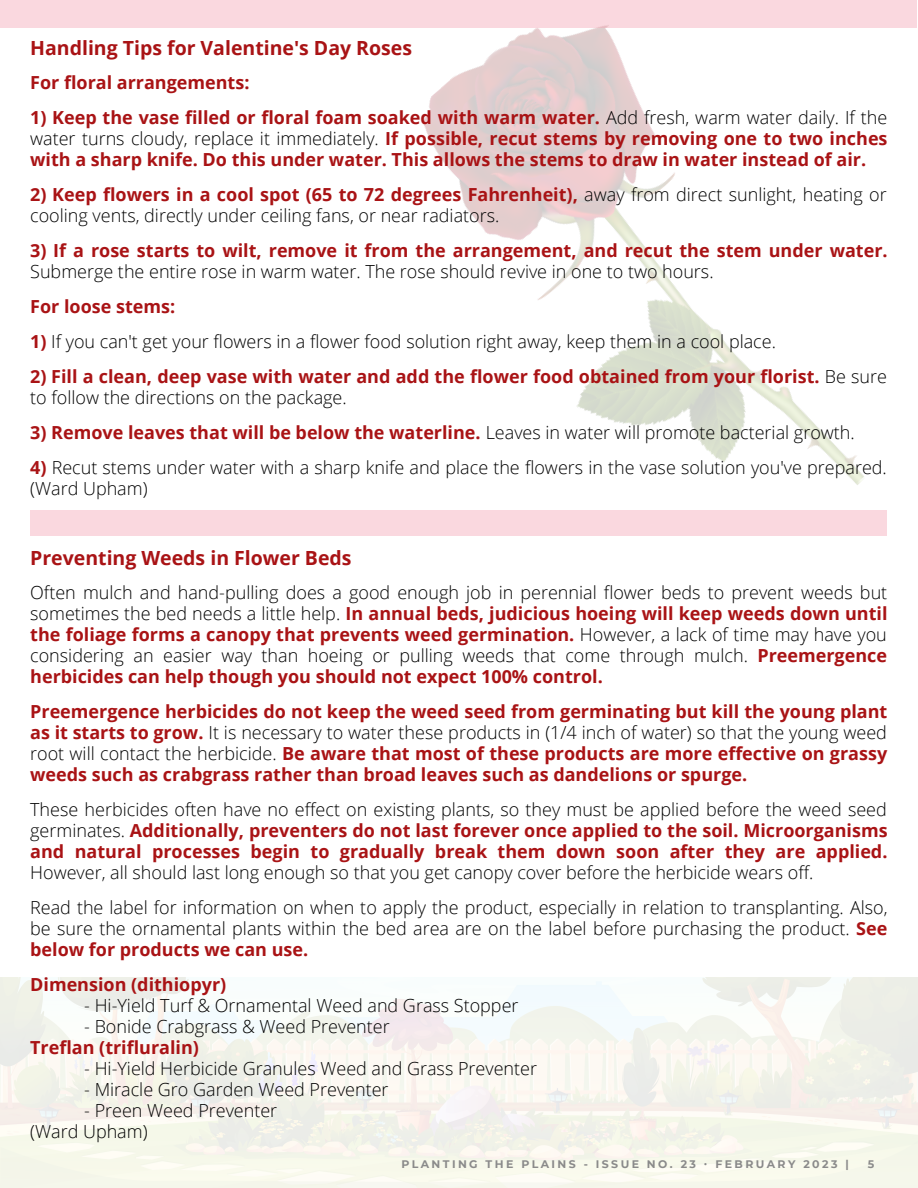
<style>
.page{position:relative;width:918px;height:1188px;background:#fff}
.page>*{position:absolute;margin:0;border:0;box-sizing:border-box;transform-origin:0 0}
.t1{font:700 19.5px "Open Sans";color:#a91315}
.t2{font:300 18px/21px "Open Sans";color:#000}
.t3{font:700 18px/21px "Open Sans";color:#a91315;text-align:justify}
.t4{font:700 10.95px "Montserrat";letter-spacing:.22em;color:#8a8a8a}
.s1{font-weight:300;color:#000}
.s2{font-weight:700;color:#a91315}
</style>
<div class="page">
<img style="left:358px;top:27px;width:559px;height:509px">
<div style="left:30px;top:510px;width:857px;height:25px;background:#fad8df"></div>
<div style="left:0;top:0;width:917px;height:27px;background:#fad8df"></div>
<p class="t1" style="left:30px;top:34px;width:383px">Handling Tips for Valentine's Day Roses</p>
<p class="t3" style="left:30px;top:72px;width:221px">For floral arrangements:</p>
<p class="t3" style="left:30px;top:107px;width:859px">1) Keep the vase filled or floral foam soaked with warm water. <span class="s1">Add fresh, warm water daily. If the water turns cloudy, replace it immediately.</span> If possible, recut stems by removing one to two inches with a sharp knife. Do this under water. This allows the stems to draw in water instead of air.</p>
<p class="t2" style="left:30px;top:184px;width:858px"><span class="s2">2) Keep flowers in a cool spot (65 to 72 degrees Fahrenheit),</span> away from direct sunlight, heating or cooling vents, directly under ceiling fans, or near radiators.</p>
<p class="t3" style="left:30px;top:240px;width:859px">3) If a rose starts to wilt, remove it from the arrangement, and recut the stem under water.</p>
<p class="t2" style="left:30px;top:261px;width:685px">Submerge the entire rose in warm water. The rose should revive in one to two hours.</p>
<p class="t3" style="left:30px;top:296px;width:146px">For loose stems:</p>
<p class="t2" style="left:30px;top:331px;width:747px"><span class="s2">1)</span> If you can't get your flowers in a flower food solution right away, keep them in a cool place.</p>
<p class="t3" style="left:30px;top:366px;width:858px">2) Fill a clean, deep vase with water and add the flower food obtained from your florist. <span class="s1">Be sure to follow the directions on the package.</span></p>
<p class="t3" style="left:30px;top:422px;width:826px">3) Remove leaves that will be below the waterline. <span class="s1">Leaves in water will promote bacterial growth.</span></p>
<p class="t2" style="left:30px;top:457px;width:858px"><span class="s2">4)</span> Recut stems under water with a sharp knife and place the flowers in the vase solution you've prepared. (Ward Upham)</p>
<p class="t1" style="left:30px;top:544px;width:323px">Preventing Weeds in Flower Beds</p>
<p class="t2" style="left:30px;top:581px;width:859px;text-align:justify">Often mulch and hand-pulling does a good enough job in perennial flower beds to prevent weeds but sometimes the bed needs a little help. <span class="s2">In annual beds, judicious hoeing will keep weeds down until the foliage forms a canopy that prevents weed germination.</span> However, a lack of time may have you considering an easier way than hoeing or pulling weeds that come through mulch. <span class="s2">Preemergence herbicides can help though you should not expect 100% control.</span></p>
<p class="t3" style="left:30px;top:700px;width:859px">Preemergence herbicides do not keep the weed seed from germinating but kill the young plant as it starts to grow. <span class="s1">It is necessary to water these products in (1/4 inch of water) so that the young weed root will contact the herbicide.</span> Be aware that most of these products are more effective on grassy weeds such as crabgrass rather than broad leaves such as dandelions or spurge.</p>
<p class="t3" style="left:30px;top:798px;width:859px"><span class="s1">These herbicides often have no effect on existing plants, so they must be applied before the weed seed germinates.</span> Additionally, preventers do not last forever once applied to the soil. Microorganisms and natural processes begin to gradually break them down soon after they are applied.</p>
<p class="t2" style="left:30px;top:854px;width:859px;line-height:35px">However, all should last long enough so that you get canopy cover before the herbicide wears off.<br>Read the label for information on when to apply the product, especially in relation to transplanting. Also,</p>
<p class="t2" style="left:30px;top:917px;width:859px">be sure the ornamental plants within the bed area are on the label before purchasing the product. <span class="s2">See below for products we can use.</span></p>
<p class="t3" style="left:30px;top:973px;width:198px">Dimension (dithiopyr)</p>
<p class="t2" style="left:84px;top:994px;width:436px">- Hi-Yield Turf &amp; Ornamental Weed and Grass Stopper</p>
<p class="t2" style="left:84px;top:1015px;width:307px">- Bonide Crabgrass &amp; Weed Preventer</p>
<p class="t3" style="left:30px;top:1036px;width:170px">Treflan (trifluralin)</p>
<p class="t2" style="left:84px;top:1057px;width:454px">- Hi-Yield Herbicide Granules Weed and Grass Preventer</p>
<p class="t2" style="left:84px;top:1078px;width:306px">- Miracle Gro Garden Weed Preventer</p>
<p class="t2" style="left:30px;top:1099px;width:249px;text-indent:54px">- Preen Weed Preventer (Ward Upham)</p>
<p class="t4" style="left:401px;top:1157px;width:449px">PLANTING THE PLAINS - ISSUE NO. 23 ∙ FEBRUARY 2023 |</p>
<p class="t4" style="left:868px;top:1157px;width:8px">5</p>
</div>
